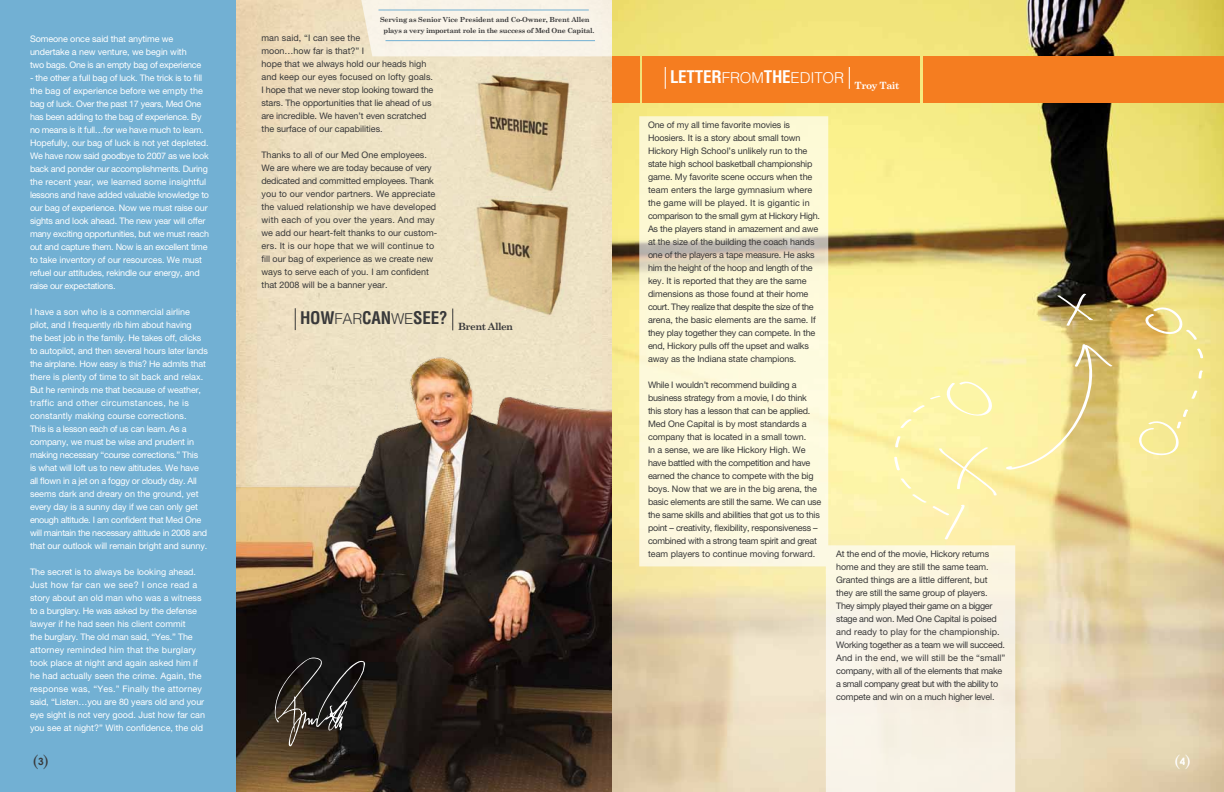
<style>
.page{position:relative;width:1224px;height:792px;background:#fff}
.page>*{position:absolute;margin:0;border:0;box-sizing:border-box;transform-origin:0 0}
.t1{font:700 condensed 17px "Helvetica LT Std";letter-spacing:-.01em;color:#383839}
.t2{font:16px "Century";color:#fff}
.t3{font:16px "Century";color:#383839}
.t4{font:300 15px "Helvetica LT Std";letter-spacing:-.01em;color:#fff}
.t5{font:700 10px "Century Schoolbook";letter-spacing:-.05em;color:#fff}
.t6{font:9px/13px "Helvetica Neue LT Pro";letter-spacing:-.01em;color:#383839}
.t7{font:9px/13px "Helvetica Neue LT Pro";letter-spacing:-.02em;color:#fff}
.t8{font:9px/13px "Helvetica Neue LT Pro";color:#fff}
.t9{font:700 7px/11px "Century Schoolbook";letter-spacing:-.03em;color:#383839}
.s1{font-weight:300;font-stretch:normal;font-size:15px}
.s2{font-weight:700;font-stretch:condensed;font-size:17px}
</style>
<div class="page">
<img style="left:612px;top:0;width:612px;height:792px">
<div style="left:642px;top:56px;width:278px;height:47px;background:#f57d20"></div>
<div style="left:923px;top:56px;width:301px;height:47px;background:#f57d20"></div>
<div style="left:612px;top:56px;width:27px;height:47px;background:#f57d20"></div>
<svg style="left:452px;top:309px;width:1px;height:21px"></svg>
<svg style="left:295px;top:308px;width:1px;height:22px"></svg>
<svg style="left:849px;top:67px;width:1px;height:22px"></svg>
<svg style="left:665px;top:67px;width:1px;height:22px"></svg>
<img style="left:236px;top:352px;width:376px;height:440px">
<svg style="left:274px;top:658px;width:91px;height:89px;background:#312c27"></svg>
<div style="left:0;top:0;width:236px;height:792px;background:#72b0d3"></div>
<img style="left:476px;top:73px;width:96px;height:120px">
<img style="left:474px;top:196px;width:96px;height:120px">
<svg style="left:639px;top:116px;width:376px;height:676px;background:#f4ecc3"></svg>
<svg style="left:1057px;top:293px;width:36px;height:33px"></svg>
<svg style="left:1143px;top:305px;width:54px;height:35px;background:#ebd687"></svg>
<svg style="left:1197px;top:348px;width:6px;height:11px"></svg>
<svg style="left:1198px;top:370px;width:5px;height:9px"></svg>
<svg style="left:1191px;top:390px;width:7px;height:9px"></svg>
<svg style="left:1134px;top:409px;width:54px;height:48px;background:#f7eb9e"></svg>
<svg style="left:894px;top:344px;width:219px;height:196px;background:#f4e69d"></svg>
<div style="left:359px;top:0;width:253px;height:56px;background:#f9f3e9"></div>
<hr style="left:378px;top:10px;width:211px;height:1px;background:#72b0d3">
<hr style="left:386px;top:40px;width:209px;height:1px;background:#72b0d3">
<p class="t7" style="left:30px;top:33px;width:173px">Someone once said that anytime we undertake a new venture, we begin with two bags. One is an empty bag of experience</p>
<p class="t7" style="left:30px;top:72px;width:181px">- the other a full bag of luck. The trick is to fill the bag of experience before we empty the bag of luck. Over the past 17 years, Med One has been adding to the bag of experience. By no means is it full…for we have much to learn.<br>Hopefully, our bag of luck is not yet depleted.<br>We have now said goodbye to 2007 as we look back and ponder our accomplishments. During the recent year, we learned some insightful lessons and have added valuable knowledge to our bag of experience. Now we must raise our sights and look ahead. The new year will offer many exciting opportunities, but we must reach out and capture them. Now is an excellent time to take inventory of our resources. We must refuel our attitudes, rekindle our energy, and raise our expectations.</p>
<p class="t7" style="left:30px;top:306px;width:179px">I have a son who is a commercial airline pilot, and I frequently rib him about having<br>the best job in the family. He takes off, clicks to autopilot, and then several hours later lands the airplane. How easy is this? He admits that there is plenty of time to sit back and relax.<br>But he reminds me that because of weather, traffic and other circumstances, he is constantly making course corrections.<br>This is a lesson each of us can learn. As a company, we must be wise and prudent in making necessary “course corrections.” This<br>is what will loft us to new altitudes. We have all flown in a jet on a foggy or cloudy day. All seems dark and dreary on the ground, yet every day is a sunny day if we can only get enough altitude. I am confident that Med One will maintain the necessary altitude in 2008 and that our outlook will remain bright and sunny.</p>
<p class="t8" style="left:30px;top:565px;width:177px">The secret is to always be looking ahead.<br>Just how far can we see? I once read a story about an old man who was a witness to a burglary. He was asked by the defense lawyer if he had seen his client commit<br>the burglary. The old man said, “Yes.” The attorney reminded him that the burglary took place at night and again asked him if he had actually seen the crime. Again, the response was, “Yes.” Finally the attorney said, “Listen…you are 80 years old and your eye sight is not very good. Just how far can you see at night?” With confidence, the old</p>
<h2 class="t3" style="left:33px;top:749px;width:18px">(<sup>3</sup>)</h2>
<p class="t9" style="left:384px;top:14px;width:212px;text-indent:-4px">Serving as Senior Vice President and Co-Owner, Brent Allen plays a very important role in the success of Med One Capital.</p>
<p class="t6" style="left:262px;top:32px;width:173px">man said, “I can see the<br>moon…how far is that?” I<br>hope that we always hold our heads high and keep our eyes focused on lofty goals.<br>I hope that we never stop looking toward the stars. The opportunities that lie ahead of us are incredible. We haven’t even scratched the surface of our capabilities.</p>
<p class="t6" style="left:262px;top:149px;width:177px">Thanks to all of our Med One employees.<br>We are where we are today because of very dedicated and committed employees. Thank you to our vendor partners. We appreciate the valued relationship we have developed with each of you over the years. And may we add our heart-felt thanks to our custom&shy;ers. It is our hope that we will continue to fill our bag of experience as we create new ways to serve each of you. I am confident that 2008 will be a banner year.</p>
<h1 class="t1" style="left:300px;top:307px;width:215px">HOW<span class="s1">FAR</span>CAN<span class="s1">WE</span>SEE? <sub>Brent</sub> <sub>Allen</sub></h1>
<h3 class="t4" style="left:670px;top:68px;width:164px"><span class="s2">LETTER</span>FROM<span class="s2">THE</span>Editor</h3>
<p class="t5" style="left:855px;top:79px;width:46px">Troy Tait</p>
<p class="t6" style="left:648px;top:118px;width:173px">One of my all time favorite movies is Hoosiers. It is a story about small town Hickory High School’s unlikely run to the state high school basketball championship game. My favorite scene occurs when the team enters the large gymnasium where the game will be played. It is gigantic in comparison to the small gym at Hickory High.<br>As the players stand in amazement and awe at the size of the building the coach hands one of the players a tape measure. He asks him the height of the hoop and length of the key. It is reported that they are the same dimensions as those found at their home court. They realize that despite the size of the arena, the basic elements are the same. If they play together they can compete. In the end, Hickory pulls off the upset and walks away as the Indiana state champions.</p>
<p class="t6" style="left:648px;top:378px;width:175px">While I wouldn’t recommend building a business strategy from a movie, I do think this story has a lesson that can be applied.<br>Med One Capital is by most standards a company that is located in a small town.<br>In a sense, we are like Hickory High. We have battled with the competition and have earned the chance to compete with the big boys. Now that we are in the big arena, the basic elements are still the same. We can use the same skills and abilities that got us to this point – creativity, flexibility, responsiveness – combined with a strong team spirit and great team players to continue moving forward.</p>
<p class="t6" style="left:836px;top:547px;width:171px">At the end of the movie, Hickory returns home and they are still the same team.<br>Granted things are a little different, but they are still the same group of players.<br>They simply played their game on a bigger stage and won. Med One Capital is poised and ready to play for the championship.<br>Working together as a team we will succeed.<br>And in the end, we will still be the “small” company, with all of the elements that make a small company great but with the ability to compete and win on a much higher level.</p>
<h2 class="t2" style="left:1175px;top:749px;width:18px">(<sup>4</sup>)</h2>
</div>
